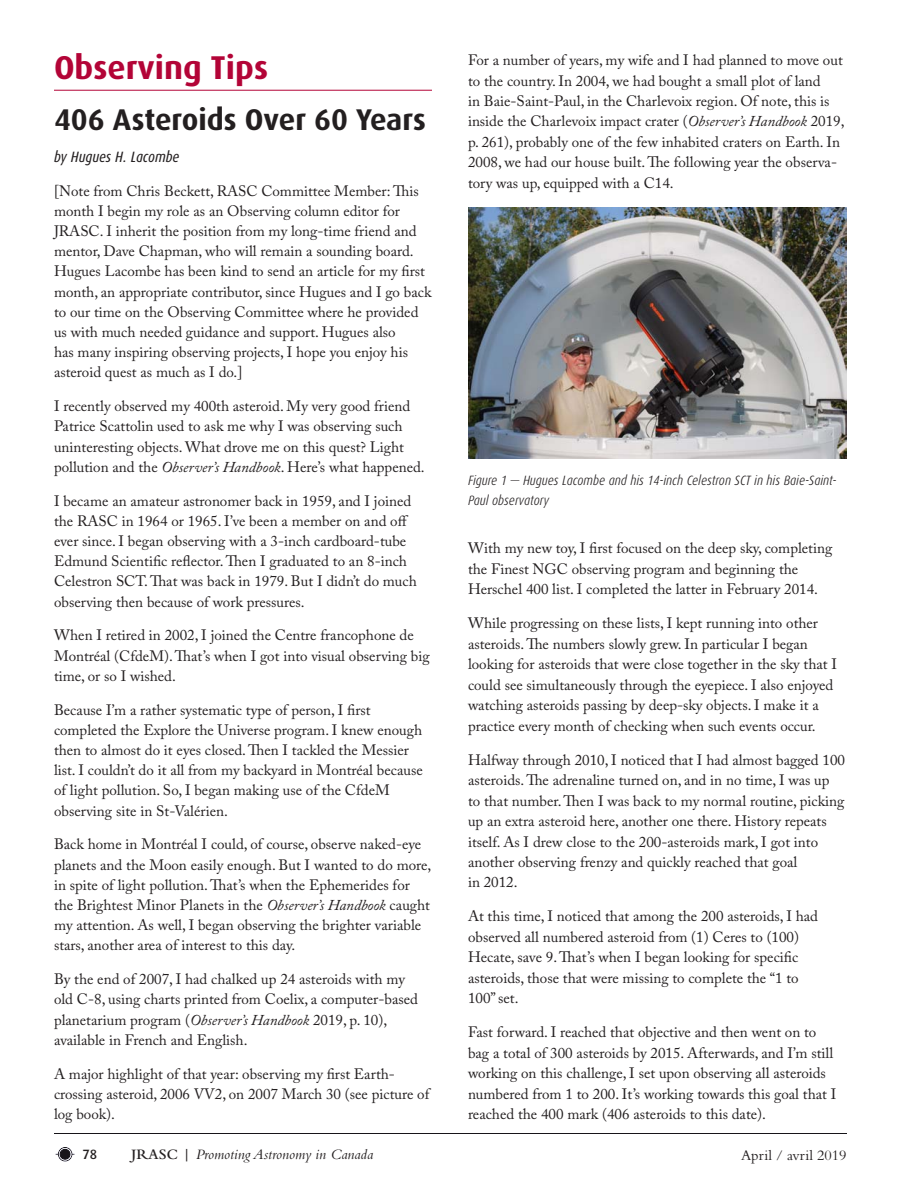
<style>
.page{position:relative;width:918px;height:1188px;background:#fff}
.page>*{position:absolute;margin:0;border:0;box-sizing:border-box;transform-origin:0 0}
.t1{font:700 33px "Dax";color:#b30437}
.t2{font:700 30px "Dax";color:#231f20}
.t3{font:15px/20.2px "Adobe Caslon Pro";color:#231f20}
.t4{font:italic 15px "Bembo";color:#231f20}
.t5{font:italic 15px "Dax Condensed";color:#231f20}
.t6{font:15px "Bembo";color:#231f20}
.t7{font:italic 300 13.5px/19.5px "Dax Condensed";color:#231f20}
.t8{font:500 13.5px "Dax";color:#231f20}
.s1{font-style:italic}
.s2{font-weight:600;font-style:normal}
</style>
<div class="page">
<div style="left:55px;top:1145px;width:22px;height:17px;background:#201c70;opacity:.4"></div>
<div style="left:52px;top:1131px;width:797px;height:5px;background:#201c70;opacity:.4"></div>
<hr style="left:54px;top:90px;width:378px;height:1px;background:#b30437">
<img style="left:469px;top:207px;width:378px;height:252px">
<h1 class="t1" style="left:54px;top:49px;width:216px">Observing Tips</h1>
<h2 class="t2" style="left:54px;top:102px;width:374px">406 Asteroids Over 60 Years</h2>
<p class="t5" style="left:54px;top:148px;width:127px">by Hugues H. Lacombe</p>
<p class="t3" style="left:54px;top:180px;width:379px">[Note from Chris Beckett, RASC Committee Member: This month I begin my role as an Observing column editor for JRASC. I inherit the position from my long-time friend and mentor, Dave Chapman, who will remain a sounding board.<br>Hugues Lacombe has been kind to send an article for my first month, an appropriate contributor, since Hugues and I go back to our time on the Observing Committee where he provided us with much needed guidance and support. Hugues also<br>has many inspiring observing projects, I hope you enjoy his asteroid quest as much as I do.]</p>
<p class="t3" style="left:54px;top:396px;width:372px">I recently observed my 400th asteroid. My very good friend Patrice Scattolin used to ask me why I was observing such uninteresting objects. What drove me on this quest? Light pollution and the <span class="s1">Observer’s Handbook</span>. Here’s what happened.</p>
<p class="t3" style="left:54px;top:490px;width:364px">I became an amateur astronomer back in 1959, and I joined the RASC in 1964 or 1965. I’ve been a member on and off ever since. I began observing with a 3-inch cardboard-tube Edmund Scientific reflector. Then I graduated to an 8-inch Celestron SCT. That was back in 1979. But I didn’t do much observing then because of work pressures.</p>
<p class="t3" style="left:54px;top:625px;width:377px">When I retired in 2002, I joined the Centre francophone de<br>Montréal (CfdeM). That’s when I got into visual observing big time, or so I wished.</p>
<p class="t3" style="left:54px;top:699px;width:370px">Because I’m a rather systematic type of person, I first completed the Explore the Universe program. I knew enough then to almost do it eyes closed. Then I tackled the Messier list. I couldn’t do it all from my backyard in Montréal because of light pollution. So, I began making use of the CfdeM observing site in St-Valérien.</p>
<p class="t3" style="left:54px;top:834px;width:379px">Back home in Montréal I could, of course, observe naked-eye planets and the Moon easily enough. But I wanted to do more, in spite of light pollution. That’s when the Ephemerides for the Brightest Minor Planets in the <span class="s1">Observer’s Handbook</span> caught my attention. As well, I began observing the brighter variable stars, another area of interest to this day.</p>
<p class="t3" style="left:54px;top:969px;width:365px">By the end of 2007, I had chalked up 24 asteroids with my old C-8, using charts printed from Coelix, a computer-based planetarium program (<span class="s1">Observer’s Handbook</span> 2019, p. 10), available in French and English.</p>
<p class="t3" style="left:54px;top:1063px;width:377px">A major highlight of that year: observing my first Earth&shy;crossing asteroid, 2006 VV2, on 2007 March 30 (see picture of log book).</p>
<p class="t3" style="left:468px;top:50px;width:378px">For a number of years, my wife and I had planned to move out to the country. In 2004, we had bought a small plot of land<br>in Baie-Saint-Paul, in the Charlevoix region. Of note, this is inside the Charlevoix impact crater (<span class="s1">Observer’s Handbook</span> 2019, p. 261), probably one of the few inhabited craters on Earth. In 2008, we had our house built. The following year the observa&shy;tory was up, equipped with a C14.</p>
<p class="t7" style="left:468px;top:471px;width:370px">Figure 1 — Hugues Lacombe and his 14-inch Celestron SCT in his Baie-Saint-<br>Paul observatory</p>
<p class="t3" style="left:468px;top:538px;width:366px">With my new toy, I first focused on the deep sky, completing the Finest NGC observing program and beginning the<br>Herschel 400 list. I completed the latter in February 2014.</p>
<p class="t3" style="left:468px;top:613px;width:371px">While progressing on these lists, I kept running into other asteroids. The numbers slowly grew. In particular I began looking for asteroids that were close together in the sky that I could see simultaneously through the eyepiece. I also enjoyed watching asteroids passing by deep-sky objects. I make it a practice every month of checking when such events occur.</p>
<p class="t3" style="left:468px;top:749px;width:379px">Halfway through 2010, I noticed that I had almost bagged 100 asteroids. The adrenaline turned on, and in no time, I was up to that number. Then I was back to my normal routine, picking up an extra asteroid here, another one there. History repeats itself. As I drew close to the 200-asteroids mark, I got into another observing frenzy and quickly reached that goal<br>in 2012.</p>
<p class="t3" style="left:468px;top:906px;width:352px">At this time, I noticed that among the 200 asteroids, I had observed all numbered asteroid from (1) Ceres to (100)<br>Hecate, save 9. That’s when I began looking for specific asteroids, those that were missing to complete the “1 to 100” set.</p>
<p class="t3" style="left:468px;top:1022px;width:370px">Fast forward. I reached that objective and then went on to bag a total of 300 asteroids by 2015. Afterwards, and I’m still working on this challenge, I set upon observing all asteroids numbered from 1 to 200. It’s working towards this goal that I reached the 400 mark (406 asteroids to this date).</p>
<p class="t8" style="left:82px;top:1147px;width:16px">78</p>
<p class="t4" style="left:131px;top:1145px;width:244px"><span class="s2">JRASC |</span> Promoting Astronomy in Canada</p>
<p class="t6" style="left:741px;top:1146px;width:107px">April / avril 2019</p>
</div>
